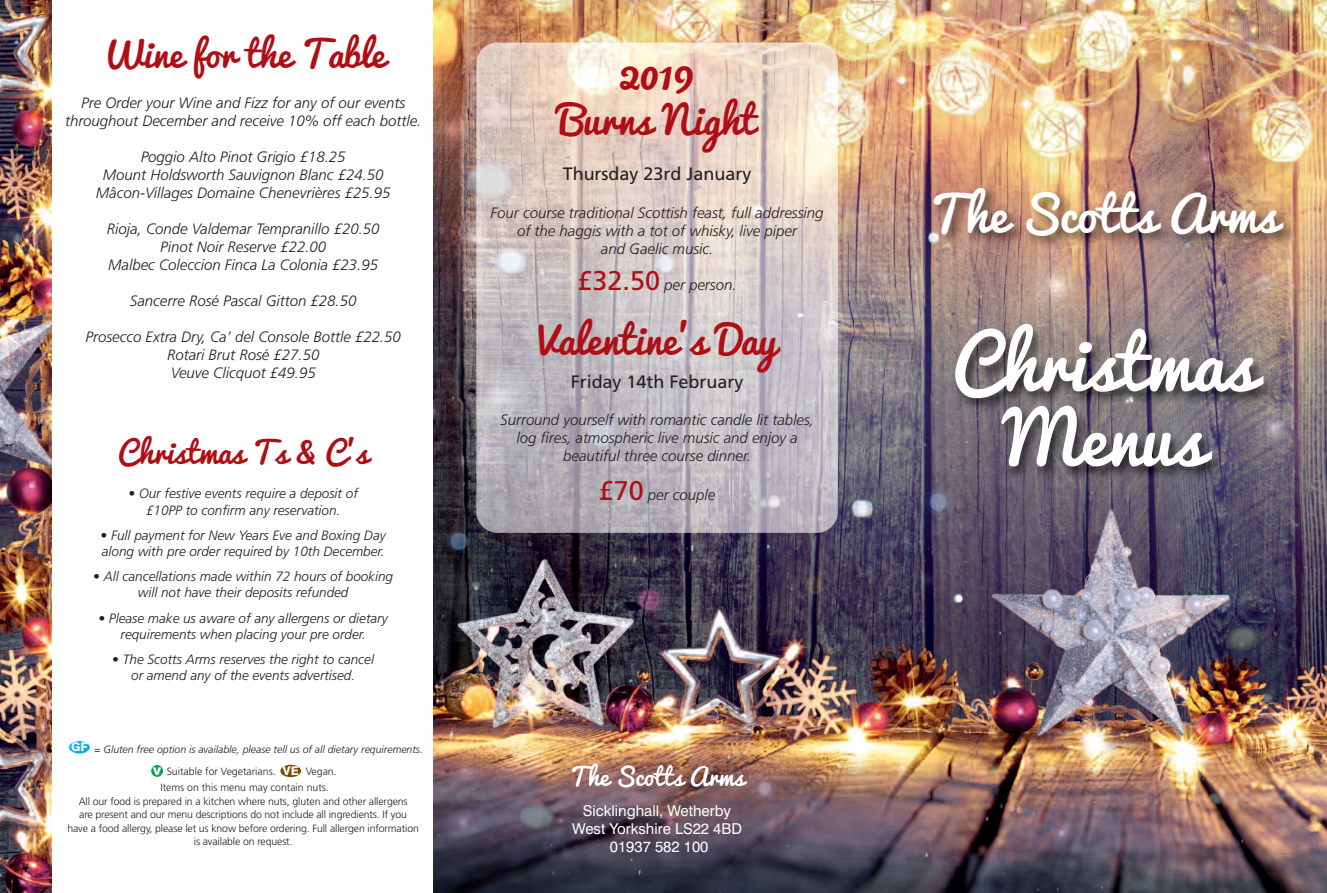
<style>
.page{position:relative;width:1327px;height:893px;background:#fff}
.page>*{position:absolute;margin:0;border:0;box-sizing:border-box;transform-origin:0 0}
.t1{font:72px "Pacifico";color:#fff}
.t2{font:48px "Pacifico";color:#fff}
.t3{font:45px "Pacifico";color:#b00d15}
.t4{font:39px "Pacifico";color:#b00d15}
.t5{font:36px "Pacifico";color:#b00d15}
.t6{font:30px "Pacifico";color:#b00d15}
.t7{font:24px "Pacifico";color:#fff}
.t8{font:18px "Frutiger";color:#231f20}
.t9{font:italic 300 15px/18px "Frutiger";color:#231f20;text-align:center}
.t10{font:15px/18px "Swiss 721 BT";color:#fff;text-align:center}
.t11{font:800 14.25px "Swiss 721 BT";color:#fff}
.t12{font:italic 300 13.5px/16.2px "Frutiger";color:#231f20;text-align:center}
.t13{font:800 12px "Swiss 721 BT";color:#fff}
.t14{font:300 10.5px/13.5px "Frutiger";letter-spacing:-.01em;color:#231f20}
.t15{font:italic 300 10.5px "Frutiger";color:#231f20}
.s1{font-weight:400;font-style:normal;font-size:27px;color:#b00d15}
</style>
<div class="page">
<img style="left:434px;top:0;width:893px;height:893px">
<img style="left:855px;top:291px;width:17px;height:264px">
<img style="left:872px;top:163px;width:455px;height:392px">
<img style="left:955px;top:324px;width:90px;height:70px">
<div style="left:69px;top:741px;width:21px;height:12px;background:#00aeef;border-radius:50%"></div>
<div style="left:151px;top:765px;width:12px;height:12px;background:#00a54f;border-radius:50%"></div>
<div style="left:280px;top:765px;width:21px;height:12px;background:#7a4c00;border-radius:50%"></div>
<img style="left:476px;top:43px;width:362px;height:490px">
<img style="left:0;top:0;width:51px;height:893px">
<h3 class="t5" style="left:101px;top:35px;width:285px">Wine for the Table</h3>
<p class="t9" style="left:65px;top:95px;width:358px">Pre Order your Wine and Fizz for any of our events throughout December and receive 10% off each bottle.</p>
<p class="t9" style="left:96px;top:149px;width:296px">Poggio Alto Pinot Grigio £18.25<br>Mount Holdsworth Sauvignon Blanc £24.50<br>Mâcon-Villages Domaine Chenevrières £25.95</p>
<p class="t9" style="left:107px;top:221px;width:274px">Rioja, Conde Valdemar Tempranillo £20.50<br>Pinot Noir Reserve £22.00<br>Malbec Coleccion Finca La Colonia £23.95</p>
<p class="t9" style="left:130px;top:293px;width:228px">Sancerre Rosé Pascal Gitton £28.50</p>
<p class="t9" style="left:86px;top:329px;width:317px">Prosecco Extra Dry, Ca’ del Console Bottle £22.50<br>Rotari Brut Rosé £27.50<br>Veuve Clicquot £49.95</p>
<h3 class="t6" style="left:118px;top:436px;width:252px">Christmas Ts &amp; C’s</h3>
<p class="t12" style="left:129px;top:487px;width:231px">• Our festive events require a deposit of £10PP to confirm any reservation.</p>
<p class="t12" style="left:101px;top:528px;width:287px;text-align:left">• Full payment for New Years Eve and Boxing Day along with pre order required by 10th December.</p>
<p class="t12" style="left:93px;top:569px;width:301px">• All cancellations made within 72 hours of booking will not have their deposits refunded</p>
<p class="t12" style="left:98px;top:611px;width:291px">• Please make us aware of any allergens or dietary requirements when placing your pre order.</p>
<p class="t12" style="left:112px;top:652px;width:263px">• The Scotts Arms reserves the right to cancel or amend any of the events advertised.</p>
<p class="t13" style="left:71px;top:743px;width:18px">GF</p>
<p class="t15" style="left:94px;top:745px;width:330px">= Gluten free option is available, please tell us of all dietary requirements.</p>
<p class="t14" style="left:167px;top:765px;width:110px">Suitable for Vegetarians.</p>
<p class="t11" style="left:153px;top:765px;width:9px">v</p>
<p class="t13" style="left:283px;top:766px;width:17px">VE</p>
<p class="t14" style="left:160px;top:764px;width:178px;line-height:16.5px;text-indent:145px">Vegan.<br>Items on this menu may contain nuts.</p>
<p class="t14" style="left:67px;top:795px;width:353px;text-align:center">All our food is prepared in a kitchen where nuts, gluten and other allergens<br>are present and our menu descriptions do not include all ingredients. If you<br>have a food allergy, please let us know before ordering. Full allergen information is available on request.</p>
<h3 class="t3" style="left:620px;top:48px;width:76px">2019</h3>
<h3 class="t4" style="left:558px;top:99px;width:199px">Burns Night</h3>
<p class="t8" style="left:563px;top:167px;width:190px">Thursday 23rd January</p>
<p class="t9" style="left:490px;top:204px;width:334px">Four course traditional Scottish feast, full addressing of the haggis with a tot of whisky, live piper<br>and Gaelic music.</p>
<p class="t9" style="left:577px;top:276px;width:160px"><span class="s1">£32.50</span> per person.</p>
<h3 class="t4" style="left:538px;top:319px;width:240px">Valentine’s Day</h3>
<p class="t8" style="left:571px;top:374px;width:174px">Friday 14th February</p>
<p class="t9" style="left:500px;top:412px;width:315px">Surround yourself with romantic candle lit tables, log fires, atmospheric live music and enjoy a beautiful three course dinner.</p>
<p class="t9" style="left:599px;top:487px;width:118px"><span class="s1">£70</span> per couple</p>
<h3 class="t7" style="left:570px;top:764px;width:176px">The Scotts Arms</h3>
<p class="t10" style="left:572px;top:803px;width:171px">Sicklinghall, Wetherby<br>West Yorkshire LS22 4BD<br>01937 582 100</p>
<h2 class="t2" style="left:929px;top:188px;width:350px">The Scotts Arms</h2>
<h1 class="t1" style="left:1003px;top:399px;width:202px">Menus</h1>
</div>
